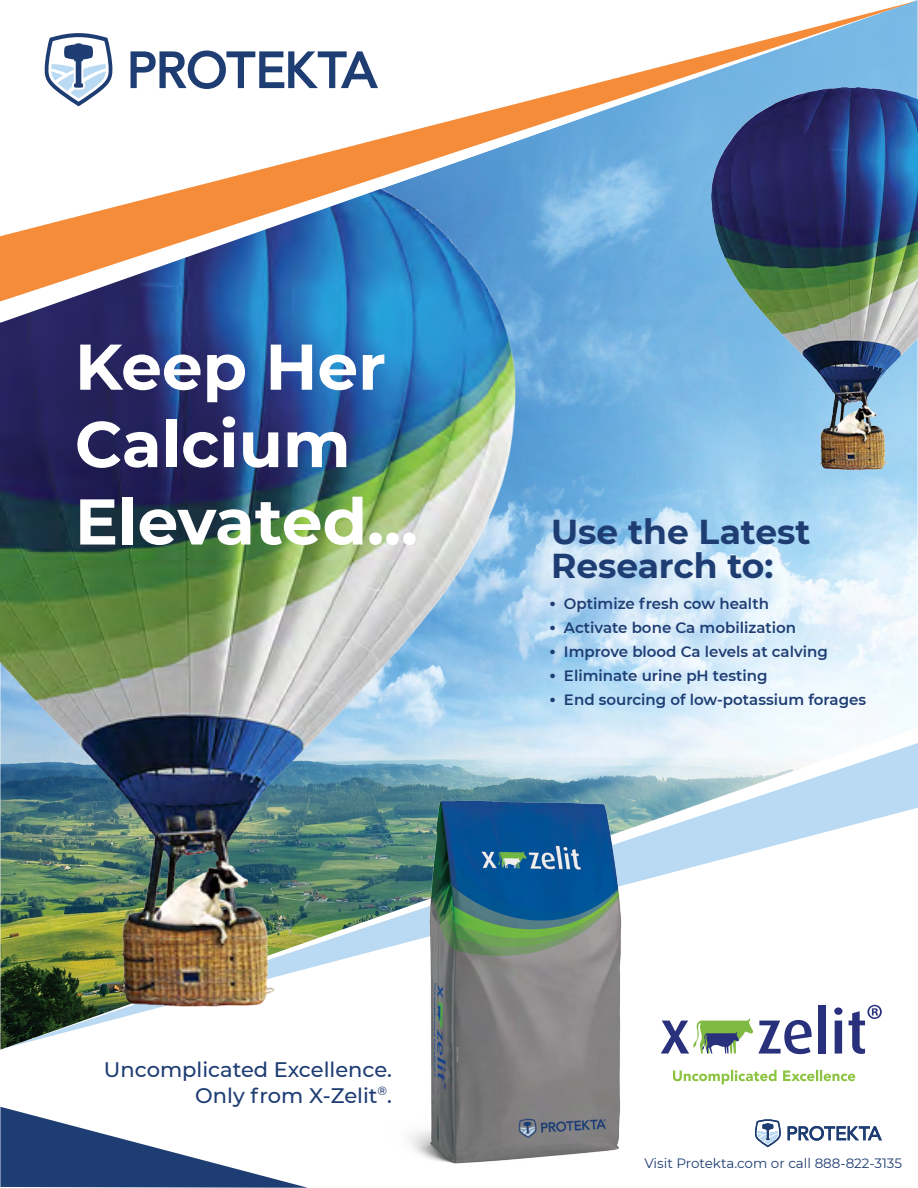
<style>
.page{position:relative;width:918px;height:1188px;background:#fff}
.page>*{position:absolute;margin:0;border:0;box-sizing:border-box;transform-origin:0 0}
.t1{font:700 64.5px/77.4px "Montserrat";color:#fff}
.t2{font:700 34.5px/34.5px "Montserrat";color:#1e3d73}
.t3{font:500 21px/25.2px "Montserrat";color:#1e3d73;text-align:right}
.t4{font:600 15px "Montserrat";color:#1e3d73}
.t5{font:13.5px "Montserrat";color:#1e3d73}
.s1{font-weight:700;font-size:18px}
</style>
<div class="page">
<img style="left:0;top:0;width:918px;height:1050px">
<img style="left:0;top:323px;width:515px;height:684px">
<svg style="left:0;top:311px;width:584px;height:12px;background:#3671ae"></svg>
<svg style="left:0;top:1px;width:917px;height:310px"></svg>
<svg style="left:0;top:1107px;width:308px;height:81px"></svg>
<img style="left:712px;top:88px;width:206px;height:381px">
<svg style="left:131px;top:51px;width:247px;height:38px"></svg>
<svg style="left:44px;top:31px;width:69px;height:75px"></svg>
<div style="left:819px;top:1006px;width:7px;height:48px;background:#29317d"></div>
<svg style="left:834px;top:1007px;width:8px;height:47px"></svg>
<svg style="left:661px;top:1018px;width:151px;height:36px"></svg>
<svg style="left:849px;top:1005px;width:33px;height:49px"></svg>
<svg style="left:673px;top:1070px;width:182px;height:14px"></svg>
<svg style="left:788px;top:1126px;width:94px;height:15px"></svg>
<svg style="left:755px;top:1119px;width:26px;height:28px"></svg>
<img style="left:379px;top:791px;width:275px;height:373px">
<h1 class="t1" style="left:75px;top:325px;width:344px">Keep Her<br>Calcium<br>Elevated...</h1>
<h2 class="t2" style="left:551px;top:512px;width:261px">Use the Latest<br>Research to:</h2>
<p class="t4" style="left:549px;top:593px;width:221px"><span class="s1">•</span> Optimize fresh cow health</p>
<p class="t4" style="left:549px;top:617px;width:248px"><span class="s1">•</span> Activate bone Ca mobilization</p>
<p class="t4" style="left:549px;top:641px;width:280px"><span class="s1">•</span> Improve blood Ca levels at calving</p>
<p class="t4" style="left:549px;top:665px;width:220px"><span class="s1">•</span> Eliminate urine pH testing</p>
<p class="t4" style="left:549px;top:689px;width:318px"><span class="s1">•</span> End sourcing of low-potassium forages</p>
<h3 class="t3" style="left:104px;top:1056px;width:290px">Uncomplicated Excellence.<br>Only from X-Zelit<sup>®</sup>.</h3>
<p class="t5" style="left:644px;top:1154px;width:259px">Visit Protekta.com or call 888-822-3135</p>
</div>
